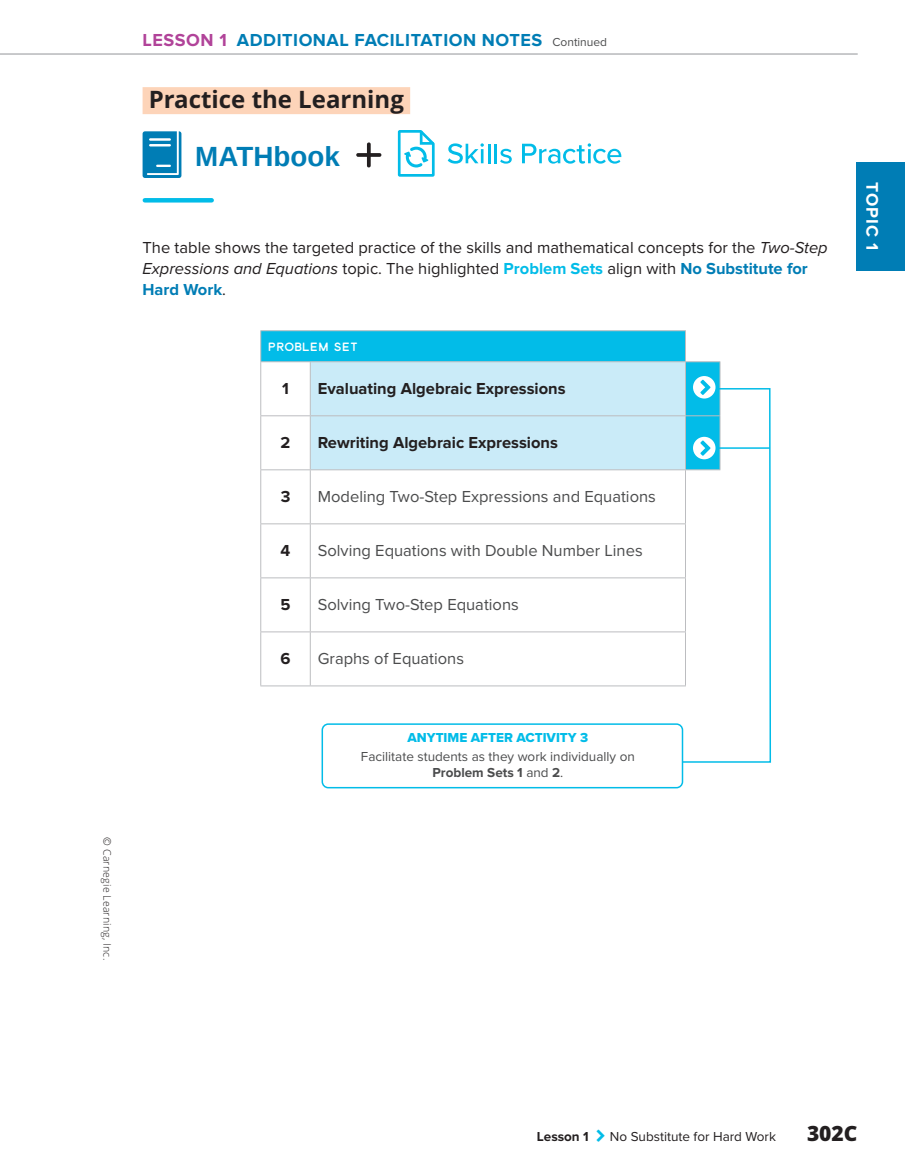
<style>
.page{position:relative;width:905px;height:1175px;background:#fff}
.page>*{position:absolute;margin:0;border:0;box-sizing:border-box;transform-origin:0 0}
.t1{font:700 27.75px "Arimo";color:#007db5}
.t2{font:700 24px "Open Sans";color:#231f20}
.t3{font:800 21px "Open Sans";color:#231f20}
.t4{font:700 18px "Proxima Nova";letter-spacing:.03em;color:#007db5}
.t5{font:700 17.4px "Proxima Nova";letter-spacing:.06em;color:#fff}
.t6{font:16.5px/21px "Proxima Nova";color:#231f20}
.t7{font:16.5px "Proxima Nova";color:#4b4c4d}
.t8{font:700 16.5px "Proxima Nova";color:#231f20}
.t9{font:13.5px/15.9px "Proxima Nova";color:#4b4c4d;text-align:center}
.t10{font:13.5px "Proxima Nova";color:#231f20}
.t11{font:13.5px "Proxima Nova Extrabld";color:#02bce8}
.t12{font:700 13.5px "Proxima Nova";color:#231f20}
.t13{font:12px "Smoothy Sans";letter-spacing:.02em;color:#fff}
.t14{font:300 10.5px "Open Sans";letter-spacing:.02em;color:#231f20}
.s1{color:#b14399}
.s2{font-weight:400;font-size:12px;color:#4b4c4d}
.s3{font-style:italic}
.s4{font-weight:700;color:#02bce8}
.s5{font-weight:700;color:#007db5}
.s6{font-weight:700}
</style>
<div class="page">
<div style="left:142px;top:87px;width:268px;height:27px;background:#fdd4b9"></div>
<svg style="left:142px;top:131px;width:39px;height:47px;background:#218ebe"></svg>
<hr style="left:149px;top:144px;width:22px;height:2px;background:#fff">
<hr style="left:149px;top:138px;width:22px;height:3px;background:#fff">
<svg style="left:356px;top:142px;width:25px;height:25px"></svg>
<svg style="left:447px;top:143px;width:37px;height:21px"></svg>
<hr style="left:487px;top:144px;width:3px;height:19px;background:#02bce8">
<hr style="left:494px;top:144px;width:3px;height:19px;background:#02bce8">
<svg style="left:500px;top:149px;width:11px;height:15px"></svg>
<svg style="left:522px;top:143px;width:99px;height:21px"></svg>
<svg style="left:398px;top:130px;width:36px;height:46px"></svg>
<hr style="left:145px;top:198px;width:67px;height:4px;background:#02bce8">
<svg style="left:261px;top:331px;width:424px;height:138px;fill:#02bce8"></svg>
<hr style="left:260px;top:362px;width:1px;height:53px;background:#bcbdc0">
<hr style="left:685px;top:361px;width:35px;height:1px;background:#bcbdc0">
<hr style="left:260px;top:415px;width:50px;height:1px;background:#bcbdc0">
<hr style="left:260px;top:416px;width:1px;height:53px;background:#bcbdc0">
<hr style="left:260px;top:469px;width:50px;height:1px;background:#bcbdc0">
<hr style="left:260px;top:470px;width:1px;height:53px;background:#bcbdc0">
<hr style="left:260px;top:523px;width:50px;height:1px;background:#bcbdc0">
<hr style="left:260px;top:524px;width:1px;height:53px;background:#bcbdc0">
<hr style="left:260px;top:577px;width:50px;height:1px;background:#bcbdc0">
<hr style="left:260px;top:578px;width:1px;height:53px;background:#bcbdc0">
<hr style="left:260px;top:631px;width:50px;height:1px;background:#bcbdc0">
<hr style="left:260px;top:632px;width:1px;height:53px;background:#bcbdc0">
<hr style="left:260px;top:685px;width:50px;height:1px;background:#bcbdc0">
<hr style="left:260px;top:330px;width:50px;height:1px;background:#bcbdc0">
<hr style="left:260px;top:331px;width:1px;height:30px;background:#bcbdc0">
<hr style="left:310px;top:330px;width:376px;height:1px;background:#bcbdc0">
<hr style="left:685px;top:331px;width:1px;height:30px;background:#bcbdc0">
<hr style="left:260px;top:361px;width:50px;height:1px;background:#bcbdc0">
<hr style="left:310px;top:361px;width:375px;height:1px;background:#bcbdc0">
<div style="left:321px;top:723px;width:362px;height:65px;border:2px solid #02bce8;border-radius:6px"></div>
<svg style="left:310px;top:362px;width:461px;height:401px"></svg>
<hr style="left:0;top:54px;width:857px;height:1px;background:#939598">
<div style="left:856px;top:162px;width:48px;height:108px;background:#007db5"></div>
<p class="t14" style="left:114px;top:837px;width:124px;rotate:90deg">© Carnegie Learning, Inc.</p>
<p class="t4" style="left:142px;top:30px;width:466px"><span class="s1">LESSON 1</span> ADDITIONAL FACILITATION NOTES <span class="s2">Continued</span></p>
<h2 class="t2" style="left:149px;top:82px;width:256px">Practice the Learning</h2>
<h1 class="t1" style="left:195px;top:137px;width:146px">MATHbook</h1>
<p class="t6" style="left:142px;top:236px;width:686px">The table shows the targeted practice of the skills and mathematical concepts for the <span class="s3">Two-Step<br>Expressions and Equations</span> topic. The highlighted <span class="s4">Problem Sets</span> align with <span class="s5">No Substitute for<br>Hard Work</span>.</p>
<p class="t13" style="left:268px;top:339px;width:91px">PROBLEM SET</p>
<p class="t8" style="left:282px;top:379px;width:8px">1</p>
<p class="t8" style="left:318px;top:379px;width:249px">Evaluating Algebraic Expressions</p>
<p class="t8" style="left:280px;top:433px;width:11px">2</p>
<p class="t8" style="left:318px;top:433px;width:242px">Rewriting Algebraic Expressions</p>
<p class="t8" style="left:281px;top:487px;width:11px">3</p>
<p class="t7" style="left:318px;top:484px;width:339px">Modeling Two-Step Expressions and Equations</p>
<p class="t8" style="left:280px;top:541px;width:11px">4</p>
<p class="t7" style="left:318px;top:538px;width:326px">Solving Equations with Double Number Lines</p>
<p class="t8" style="left:280px;top:595px;width:12px">5</p>
<p class="t7" style="left:318px;top:592px;width:202px">Solving Two-Step Equations</p>
<p class="t8" style="left:280px;top:649px;width:12px">6</p>
<p class="t7" style="left:318px;top:646px;width:148px">Graphs of Equations</p>
<p class="t11" style="left:407px;top:727px;width:182px">ANYTIME AFTER ACTIVITY 3</p>
<p class="t9" style="left:361px;top:748px;width:275px">Facilitate students as they work individually on<br><span class="s6">Problem Sets 1</span> and <span class="s6">2</span>.</p>
<p class="t5" style="left:882px;top:182px;width:70px;rotate:90deg">TOPIC 1</p>
<p class="t12" style="left:537px;top:1128px;width:53px">Lesson 1</p>
<p class="t10" style="left:610px;top:1126px;width:168px">No Substitute for Hard Work</p>
<p class="t3" style="left:807px;top:1117px;width:52px">302C</p>
</div>
